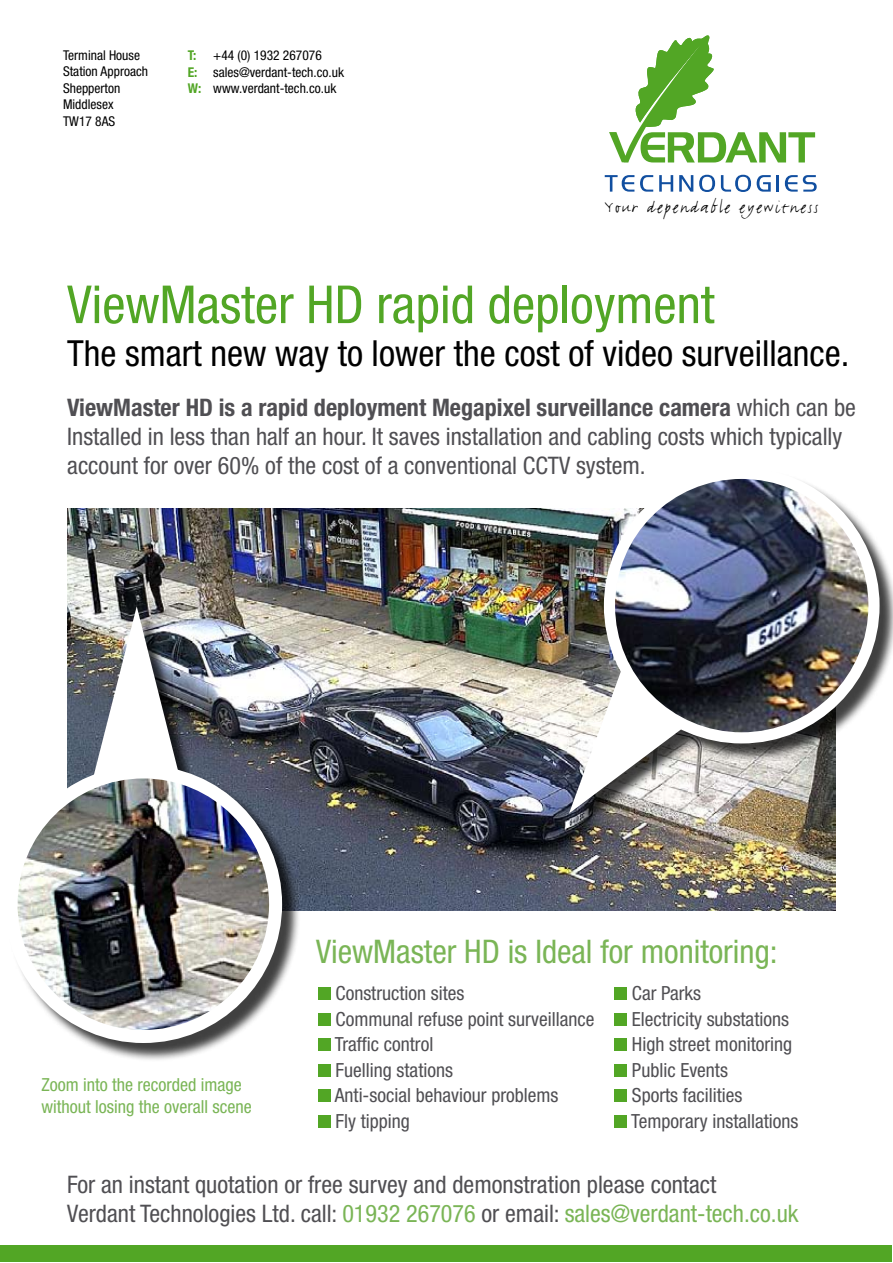
<style>
.page{position:relative;width:893px;height:1263px;background:#fff}
.page>*{position:absolute;margin:0;border:0;box-sizing:border-box;transform-origin:0 0}
.t1{font:condensed 52.5px "Helvetica Neue";color:#52a625}
.t2{font:condensed 36px "Helvetica Neue";color:#000}
.t3{font:condensed 32.55px "Helvetica Neue";color:#7ab556}
.t4{font:condensed 24.15px/29px "Helvetica Neue";color:#504f53}
.t5{font:19.65px "FF Justlefthand";letter-spacing:.1em;color:#000}
.t6{font:condensed 19.5px/25.5px "Helvetica Neue";color:#504f53}
.t7{font:condensed 18px/21.1px "Helvetica Neue";color:#7ab556}
.t8{font:condensed 13.5px/16.5px "Helvetica Neue";color:#000}
.s1{font-weight:700;color:#52a625}
.s2{font-weight:700}
.s3{color:#7ab556}
</style>
<div class="page">
<svg style="left:605px;top:175px;width:29px;height:17px"></svg>
<svg style="left:640px;top:175px;width:13px;height:17px"></svg>
<svg style="left:659px;top:175px;width:14px;height:17px"></svg>
<svg style="left:679px;top:175px;width:14px;height:17px"></svg>
<svg style="left:699px;top:175px;width:16px;height:17px"></svg>
<svg style="left:721px;top:175px;width:30px;height:17px"></svg>
<svg style="left:757px;top:175px;width:14px;height:17px"></svg>
<hr style="left:776px;top:175px;width:3px;height:17px;background:#114fa0">
<svg style="left:785px;top:175px;width:32px;height:17px"></svg>
<svg style="left:609px;top:35px;width:206px;height:127px"></svg>
<img style="left:67px;top:509px;width:768px;height:402px">
<div style="left:7px;top:609px;width:300px;height:460px;background:#000;opacity:.75"></div>
<img style="left:93px;top:606px;width:92px;height:176px">
<img style="left:11px;top:772px;width:265px;height:264px;border-radius:132px">
<div style="left:5px;top:765px;width:277px;height:278px;border:13px solid #fff;border-radius:50%"></div>
<div style="left:571px;top:470px;width:322px;height:393px;background:#000;opacity:.75"></div>
<svg style="left:569px;top:653px;width:123px;height:160px"></svg>
<img style="left:609px;top:473px;width:265px;height:265px;border-radius:132px">
<div style="left:604px;top:468px;width:275px;height:275px;border:11px solid #fff;border-radius:50%"></div>
<div style="left:0;top:1245px;width:891px;height:17px;background:#52a625"></div>
<div style="left:318px;top:987px;width:13px;height:13px;background:#52a625"></div>
<div style="left:318px;top:1013px;width:13px;height:13px;background:#52a625"></div>
<div style="left:318px;top:1038px;width:13px;height:13px;background:#52a625"></div>
<div style="left:318px;top:1064px;width:13px;height:13px;background:#52a625"></div>
<div style="left:318px;top:1089px;width:13px;height:13px;background:#52a625"></div>
<div style="left:318px;top:1115px;width:13px;height:13px;background:#52a625"></div>
<div style="left:615px;top:987px;width:12px;height:13px;background:#52a625"></div>
<div style="left:615px;top:1013px;width:12px;height:13px;background:#52a625"></div>
<div style="left:615px;top:1038px;width:12px;height:13px;background:#52a625"></div>
<div style="left:615px;top:1064px;width:12px;height:13px;background:#52a625"></div>
<div style="left:615px;top:1089px;width:12px;height:13px;background:#52a625"></div>
<div style="left:615px;top:1115px;width:12px;height:13px;background:#52a625"></div>
<p class="t8" style="left:63px;top:46px;width:86px">Terminal House<br>Station Approach<br>Shepperton<br>Middlesex<br>TW17 8AS</p>
<p class="t8" style="left:188px;top:47px;width:158px"><span class="s1">T:</span> +44 (0) 1932 267076<br><span class="s1">E:</span> sales@verdant-tech.co.uk<br><span class="s1">W:</span> www.verdant-tech.co.uk</p>
<p class="t5" style="left:605px;top:195px;width:215px">Your dependable eyewitness</p>
<h1 class="t1" style="left:67px;top:274px;width:649px">ViewMaster HD rapid deployment</h1>
<h2 class="t2" style="left:67px;top:333px;width:784px">The smart new way to lower the cost of video surveillance.</h2>
<p class="t4" style="left:67px;top:393px;width:790px"><span class="s2">ViewMaster HD is a rapid deployment Megapixel surveillance camera</span> which can be<br>Installed in less than half an hour. It saves installation and cabling costs which typically account for over 60% of the cost of a conventional CCTV system.</p>
<p class="t7" style="left:41px;top:1074px;width:212px">Zoom into the recorded image without losing the overall scene</p>
<h3 class="t3" style="left:316px;top:932px;width:463px">ViewMaster HD is Ideal for monitoring:</h3>
<p class="t6" style="left:335px;top:980px;width:261px">Construction sites<br>Communal refuse point surveillance<br>Traffic control<br>Fuelling stations<br>Anti-social behaviour problems<br>Fly tipping</p>
<p class="t6" style="left:631px;top:980px;width:169px">Car Parks<br>Electricity substations<br>High street monitoring<br>Public Events<br>Sports facilities<br>Temporary installations</p>
<p class="t4" style="left:67px;top:1169px;width:733px">For an instant quotation or free survey and demonstration please contact<br>Verdant Technologies Ltd. call: <span class="s3">01932 267076</span> or email: <span class="s3">sales@verdant-tech.co.uk</span></p>
</div>
